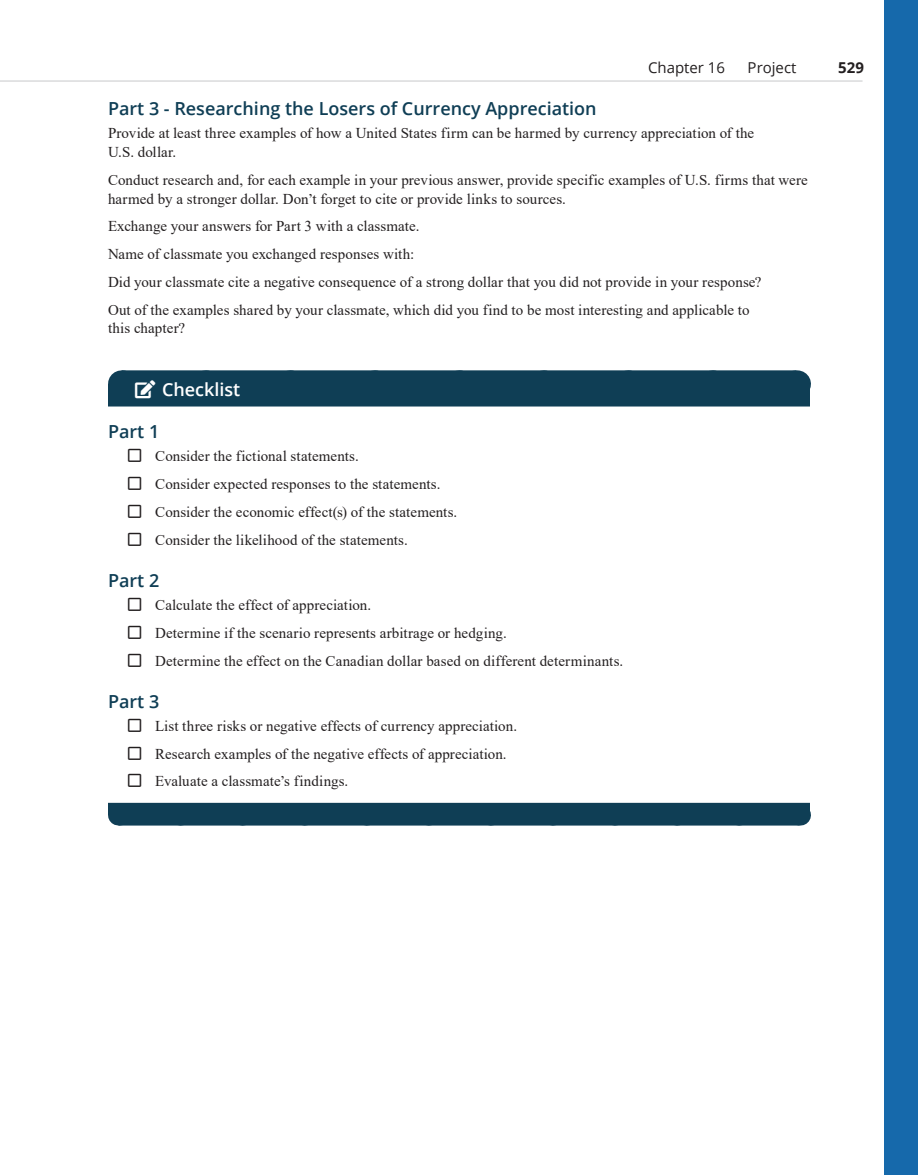
<style>
.page{position:relative;width:918px;height:1175px;background:#fff}
.page>*{position:absolute;margin:0;border:0;box-sizing:border-box;transform-origin:0 0}
.h3_-_Heading_Level_3{font:600 18px "Open Sans";color:#0f3e55}
.t1{font:600 18px "Open Sans";color:#fff}
.p_-_Body_Text{font:15px/18.8px "Times New Roman";letter-spacing:.005em;color:#231f20}
.t2{font:15px "Open Sans";color:#231f20}
.t3{font:700 15px "Open Sans";color:#231f20}
</style>
<div class="page">
<div style="left:884px;top:0;width:34px;height:1174px;background:#1669ab"></div>
<div style="left:122px;top:370px;width:674px;height:28px;background:#0f3e55"></div>
<svg style="left:206px;top:370px;width:548px;height:1px"></svg>
<svg style="left:796px;top:370px;width:1px;height:14px"></svg>
<div style="left:108px;top:384px;width:702px;height:22px;background:#0f3e55"></div>
<div style="left:108px;top:802px;width:702px;height:12px;background:#0f3e55"></div>
<div style="left:118px;top:804px;width:682px;height:21px;background:#0f3e55"></div>
<hr style="left:0;top:81px;width:863px;height:1px;background:#c7c8ca">
<p class="t2" style="left:648px;top:58px;width:79px">Chapter 16</p>
<p class="t2" style="left:748px;top:58px;width:50px">Project</p>
<p class="t3" style="left:838px;top:57px;width:27px">529</p>
<h3 class="h3_-_Heading_Level_3" style="left:108px;top:96px;width:490px">Part 3 - Researching the Losers of Currency Appreciation</h3>
<p class="p_-_Body_Text" style="left:108px;top:123px;width:648px">Provide at least three examples of how a United States firm can be harmed by currency appreciation of the<br>U.S. dollar.</p>
<p class="p_-_Body_Text" style="left:108px;top:170px;width:701px">Conduct research and, for each example in your previous answer, provide specific examples of U.S. firms that were harmed by a stronger dollar. Don’t forget to cite or provide links to sources.</p>
<p class="p_-_Body_Text" style="left:108px;top:216px;width:313px">Exchange your answers for Part 3 with a classmate.</p>
<p class="p_-_Body_Text" style="left:108px;top:244px;width:308px">Name of classmate you exchanged responses with:</p>
<p class="p_-_Body_Text" style="left:108px;top:272px;width:655px">Did your classmate cite a negative consequence of a strong dollar that you did not provide in your response?</p>
<p class="p_-_Body_Text" style="left:108px;top:300px;width:643px">Out of the examples shared by your classmate, which did you find to be most interesting and applicable to this chapter?</p>
<p class="t1" style="left:162px;top:377px;width:80px">Checklist</p>
<h3 class="h3_-_Heading_Level_3" style="left:108px;top:419px;width:53px">Part 1</h3>
<p class="p_-_Body_Text" style="left:155px;top:446px;width:205px">Consider the fictional statements.</p>
<p class="p_-_Body_Text" style="left:155px;top:474px;width:287px">Consider expected responses to the statements.</p>
<p class="p_-_Body_Text" style="left:155px;top:502px;width:304px">Consider the economic effect(s) of the statements.</p>
<p class="p_-_Body_Text" style="left:155px;top:530px;width:254px">Consider the likelihood of the statements.</p>
<h3 class="h3_-_Heading_Level_3" style="left:108px;top:568px;width:53px">Part 2</h3>
<p class="p_-_Body_Text" style="left:155px;top:595px;width:218px">Calculate the effect of appreciation.</p>
<p class="p_-_Body_Text" style="left:155px;top:623px;width:353px">Determine if the scenario represents arbitrage or hedging.</p>
<p class="p_-_Body_Text" style="left:155px;top:650px;width:470px">Determine the effect on the Canadian dollar based on different determinants.</p>
<h3 class="h3_-_Heading_Level_3" style="left:108px;top:688px;width:53px">Part 3</h3>
<p class="p_-_Body_Text" style="left:155px;top:716px;width:363px">List three risks or negative effects of currency appreciation.</p>
<p class="p_-_Body_Text" style="left:155px;top:743px;width:353px">Research examples of the negative effects of appreciation.</p>
<p class="p_-_Body_Text" style="left:155px;top:771px;width:195px">Evaluate a classmate’s findings.</p>
</div>
